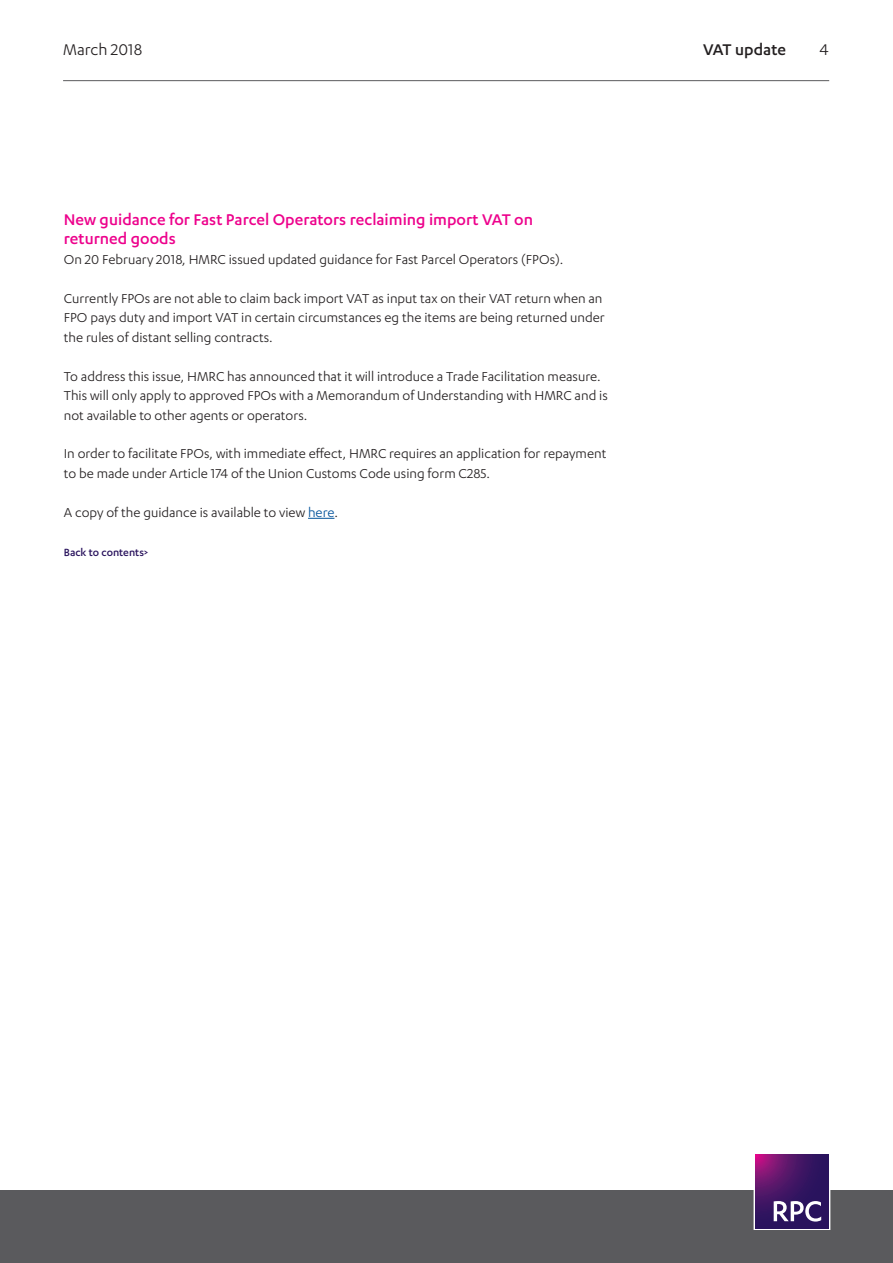
<style>
.page{position:relative;width:893px;height:1263px;background:#fff}
.page>*{position:absolute;margin:0;border:0;box-sizing:border-box;transform-origin:0 0}
.Heading_2__pink{font:500 18px/19.5px "Karbon";color:#ed028c}
.t1{font:18px "Karbon";color:#231f20}
.t2{font:500 18px "Karbon";color:#231f20}
.Body{font:15px/19.5px "Karbon";color:#231f20}
.Body-2{font:500 12px "Karbon";color:#29135d}
.s1{color:#01519a}
</style>
<div class="page">
<hr style="left:63px;top:80px;width:766px;height:1px;background:#5a5a5d">
<div style="left:0;top:1191px;width:893px;height:72px;background:#5a5a5d"></div>
<div style="left:754px;top:1153px;width:76px;height:77px;border:1px solid #fff"></div>
<svg style="left:755px;top:1155px;width:74px;height:73px;background:#461565"></svg>
<svg style="left:774px;top:1201px;width:47px;height:20px"></svg>
<svg style="left:308px;top:518px;width:26px;height:1px"></svg>
<p class="t1" style="left:63px;top:39px;width:81px">March 2018</p>
<p class="t2" style="left:703px;top:39px;width:84px">VAT update</p>
<p class="t1" style="left:819px;top:39px;width:11px">4</p>
<p class="Heading_2__pink" style="left:64px;top:209px;width:471px">New guidance for Fast Parcel Operators reclaiming import VAT on returned goods</p>
<p class="Body" style="left:64px;top:249px;width:501px">On 20 February 2018, HMRC issued updated guidance for Fast Parcel Operators (FPOs).</p>
<p class="Body" style="left:64px;top:288px;width:543px">Currently FPOs are not able to claim back import VAT as input tax on their VAT return when an<br>FPO pays duty and import VAT in certain circumstances eg the items are being returned under the rules of distant selling contracts.</p>
<p class="Body" style="left:64px;top:366px;width:546px">To address this issue, HMRC has announced that it will introduce a Trade Facilitation measure.<br>This will only apply to approved FPOs with a Memorandum of Understanding with HMRC and is not available to other agents or operators.</p>
<p class="Body" style="left:64px;top:444px;width:544px">In order to facilitate FPOs, with immediate effect, HMRC requires an application for repayment to be made under Article 174 of the Union Customs Code using form C285.</p>
<p class="Body" style="left:64px;top:502px;width:276px">A copy of the guidance is available to view <span class="s1">here</span>.</p>
<p class="Body-2" style="left:64px;top:545px;width:86px">Back to contents&gt;</p>
</div>
